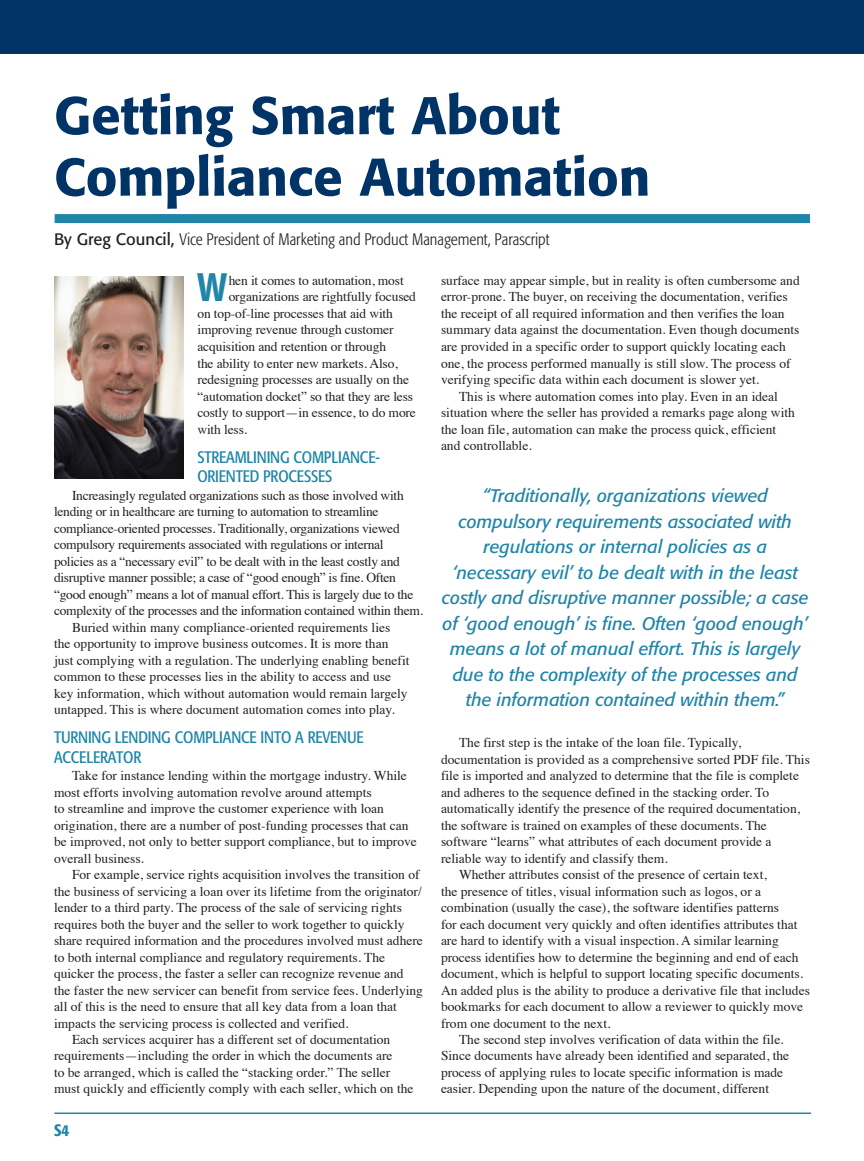
<style>
.page{position:relative;width:864px;height:1161px;background:#fff}
.page>*{position:absolute;margin:0;border:0;box-sizing:border-box;transform-origin:0 0}
.Checklist_Large_H{font:500 52.5px/61.5px "Formata";color:#036}
.WP_Body_copy{font:700 condensed 41.7px "Nimbus San Nov T";color:#1f85a9}
.WP_Pull_Quote{font:italic 18px/25.5px "Formata";color:#1f85a9;text-align:center}
.Checklist_Subhead{font:condensed 16.5px/19.5px "Formata";letter-spacing:-.01em;color:#1f85a9}
.t1{font:300 condensed 16.5px "Formata";color:#231f20}
.t2{font:500 condensed 16.5px "Formata";color:#1f85a9}
.Checklist_Body_co{font:13.5px/16.5px "Times";color:#231f20}
.Checklist_Body_co-2{font:13.5px/16.5px "Times";letter-spacing:-.02em;color:#231f20}
.WP_Body_copy-2{font:13.5px "Times";letter-spacing:-.01em;color:#231f20}
.s1{font-weight:400;font-stretch:normal}
</style>
<div class="page">
<div style="left:0;top:0;width:864px;height:53px;background:#036"></div>
<hr style="left:54px;top:1113px;width:757px;height:1px;background:#1f85a9">
<div style="left:55px;top:214px;width:755px;height:9px;background:#1f85a9"></div>
<img style="left:54px;top:276px;width:130px;height:203px">
<p class="Checklist_Large_H" style="left:54px;top:85px;width:598px">Getting Smart About<br>Compliance Automation</p>
<p class="t1" style="left:54px;top:230px;width:497px"><span class="s1">By Greg Council,</span> Vice President of Marketing and Product Management, Parascript</p>
<p class="WP_Body_copy" style="left:197px;top:263px;width:32px">W</p>
<p class="WP_Body_copy-2" style="left:229px;top:268px;width:177px">hen it comes to automation, most</p>
<p class="Checklist_Body_co" style="left:441px;top:271px;width:360px">surface may appear simple, but in reality is often cumbersome and error-prone. The buyer, on receiving the documentation, verifies the receipt of all required information and then verifies the loan summary data against the documentation. Even though documents are provided in a specific order to support quickly locating each one, the process performed manually is still slow. The process of verifying specific data within each document is slower yet.</p>
<p class="Checklist_Body_co" style="left:441px;top:387px;width:355px;text-indent:18px">This is where automation comes into play. Even in an ideal situation where the seller has provided a remarks page along with the loan file, automation can make the process quick, efficient and controllable.</p>
<p class="WP_Body_copy-2" style="left:229px;top:284px;width:189px">organizations are rightfully focused</p>
<p class="WP_Body_copy-2" style="left:197px;top:301px;width:197px">on top-of-line processes that aid with</p>
<p class="WP_Body_copy-2" style="left:197px;top:317px;width:198px">improving revenue through customer</p>
<p class="WP_Body_copy-2" style="left:197px;top:334px;width:190px">acquisition and retention or through</p>
<p class="WP_Body_copy-2" style="left:197px;top:350px;width:202px">the ability to enter new markets. Also,</p>
<p class="WP_Body_copy-2" style="left:197px;top:367px;width:213px">redesigning processes are usually on the</p>
<p class="WP_Body_copy-2" style="left:197px;top:383px;width:217px">“automation docket” so that they are less</p>
<p class="WP_Body_copy-2" style="left:197px;top:400px;width:220px">costly to support—in essence, to do more</p>
<p class="WP_Body_copy-2" style="left:197px;top:416px;width:51px">with less.</p>
<p class="Checklist_Subhead" style="left:197px;top:447px;width:184px">STREAMLINING COMPLIANCE-<br>ORIENTED PROCESSES</p>
<p class="Checklist_Body_co-2" style="left:54px;top:486px;width:371px;text-indent:18px">Increasingly regulated organizations such as those involved with lending or in healthcare are turning to automation to streamline compliance-oriented processes. Traditionally, organizations viewed compulsory requirements associated with regulations or internal policies as a “necessary evil” to be dealt with in the least costly and disruptive manner possible; a case of “good enough” is fine. Often “good enough” means a lot of manual effort. This is largely due to the complexity of the processes and the information contained within them.</p>
<p class="Checklist_Body_co" style="left:54px;top:618px;width:357px;text-indent:18px">Buried within many compliance-oriented requirements lies the opportunity to improve business outcomes. It is more than just complying with a regulation. The underlying enabling benefit common to these processes lies in the ability to access and use key information, which without automation would remain largely untapped. This is where document automation comes into play.</p>
<p class="Checklist_Subhead" style="left:54px;top:728px;width:311px">TURNING LENDING COMPLIANCE INTO A REVENUE<br>ACCELERATOR</p>
<p class="Checklist_Body_co" style="left:54px;top:766px;width:364px;text-indent:18px">Take for instance lending within the mortgage industry. While most efforts involving automation revolve around attempts<br>to streamline and improve the customer experience with loan origination, there are a number of post-funding processes that can be improved, not only to better support compliance, but to improve overall business.</p>
<p class="Checklist_Body_co" style="left:54px;top:865px;width:371px;text-indent:18px">For example, service rights acquisition involves the transition of the business of servicing a loan over its lifetime from the originator/ lender to a third party. The process of the sale of servicing rights requires both the buyer and the seller to work together to quickly share required information and the procedures involved must adhere to both internal compliance and regulatory requirements. The quicker the process, the faster a seller can recognize revenue and the faster the new servicer can benefit from service fees. Underlying all of this is the need to ensure that all key data from a loan that impacts the servicing process is collected and verified.</p>
<p class="Checklist_Body_co" style="left:54px;top:1030px;width:361px;text-indent:18px">Each services acquirer has a different set of documentation requirements—including the order in which the documents are<br>to be arranged, which is called the “stacking order.” The seller must quickly and efficiently comply with each seller, which on the</p>
<p class="WP_Pull_Quote" style="left:442px;top:483px;width:368px">“Traditionally, organizations viewed compulsory requirements associated with regulations or internal policies as a ‘necessary evil’ to be dealt with in the least costly and disruptive manner possible; a case of ‘good enough’ is fine. Often ‘good enough’ means a lot of manual effort. This is largely due to the complexity of the processes and the information contained within them.”</p>
<p class="Checklist_Body_co" style="left:441px;top:733px;width:370px;text-indent:18px">The first step is the intake of the loan file. Typically, documentation is provided as a comprehensive sorted PDF file. This file is imported and analyzed to determine that the file is complete and adheres to the sequence defined in the stacking order. To automatically identify the presence of the required documentation, the software is trained on examples of these documents. The software “learns” what attributes of each document provide a reliable way to identify and classify them.</p>
<p class="Checklist_Body_co" style="left:441px;top:865px;width:370px;text-indent:18px">Whether attributes consist of the presence of certain text,<br>the presence of titles, visual information such as logos, or a combination (usually the case), the software identifies patterns<br>for each document very quickly and often identifies attributes that are hard to identify with a visual inspection. A similar learning process identifies how to determine the beginning and end of each document, which is helpful to support locating specific documents.<br>An added plus is the ability to produce a derivative file that includes bookmarks for each document to allow a reviewer to quickly move from one document to the next.</p>
<p class="Checklist_Body_co" style="left:441px;top:1030px;width:350px;text-indent:18px">The second step involves verification of data within the file.<br>Since documents have already been identified and separated, the process of applying rules to locate specific information is made easier. Depending upon the nature of the document, different</p>
<p class="t2" style="left:54px;top:1120px;width:17px">S4</p>
</div>
